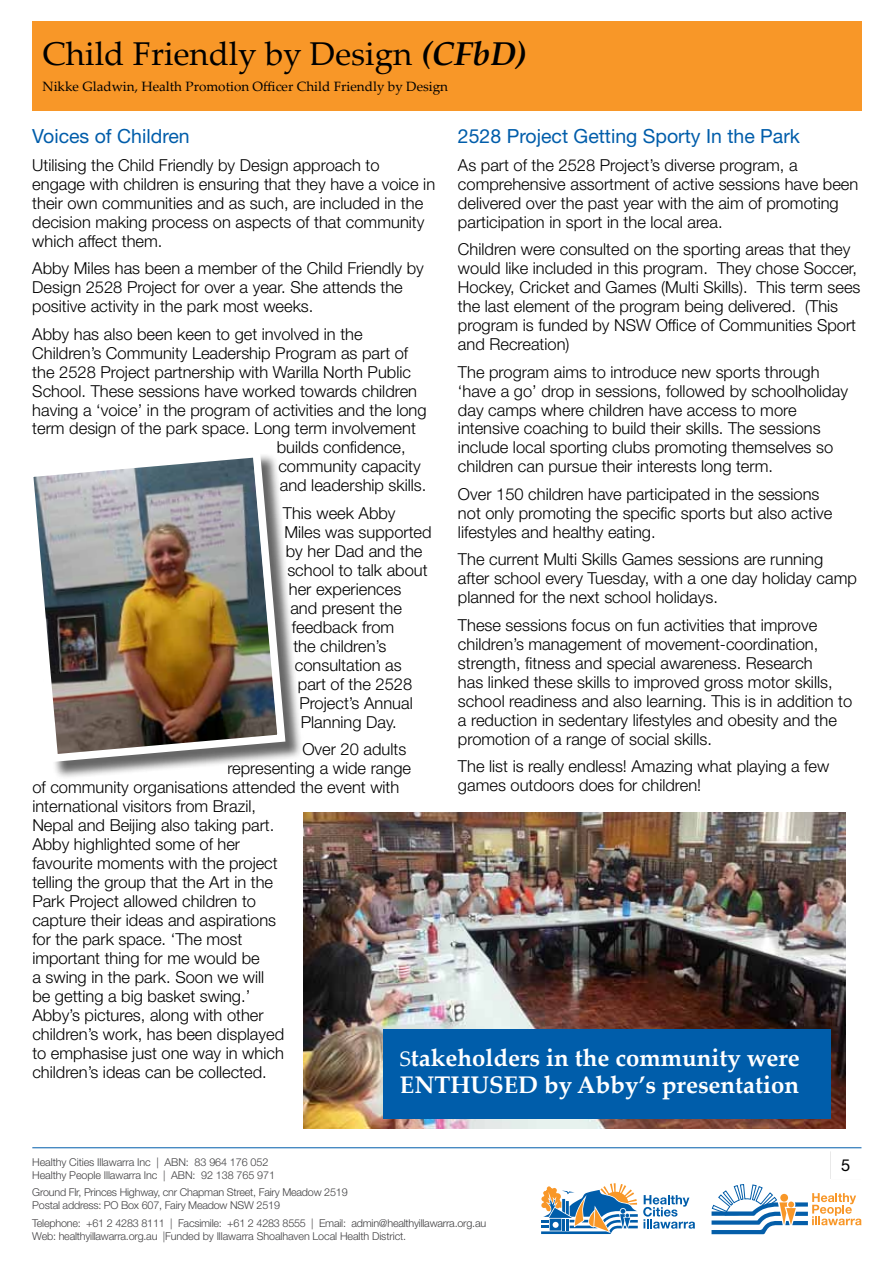
<style>
.page{position:relative;width:893px;height:1263px;background:#fff}
.page>*{position:absolute;margin:0;border:0;box-sizing:border-box;transform-origin:0 0}
.t1{font:33px "Palatino Linotype";color:#000}
.t2{font:700 24px/27.6px "Palatino Linotype";color:#fff}
.t3{font:19.5px "Helvetica Neue LT Std";color:#005daa}
.t4{font:300 16.5px/18.9px "Helvetica Neue LT Std";color:#000}
.t5{font:16.5px "Helvetica Neue LT Std";color:#000}
.t6{font:13.5px "Palatino Linotype";color:#000}
.t7{font:300 10.8px/13px "Helvetica Neue LT Std";letter-spacing:-.02em;color:#414042}
.s1{font-weight:700;font-style:italic}
.s2{font-weight:400;font-size:21px}
</style>
<div class="page">
<svg style="left:711px;top:1184px;width:150px;height:50px"></svg>
<hr style="left:32px;top:1147px;width:829px;height:1px;background:#005daa">
<svg style="left:541px;top:1183px;width:154px;height:51px"></svg>
<img style="left:303px;top:812px;width:543px;height:316px">
<div style="left:28px;top:452px;width:276px;height:328px;background:#000;opacity:.6"></div>
<img style="left:28px;top:452px;width:261px;height:314px">
<div style="left:383px;top:1029px;width:448px;height:89px;background:#005daa"></div>
<div style="left:32px;top:22px;width:829px;height:89px;background:#f89728"></div>
<h1 class="t1" style="left:42px;top:31px;width:486px">Child Friendly by Design <span class="s1">(CFbD)</span></h1>
<p class="t6" style="left:42px;top:77px;width:407px">Nikke Gladwin, Health Promotion Officer Child Friendly by Design</p>
<p class="t3" style="left:32px;top:125px;width:159px">Voices of Children</p>
<p class="t4" style="left:32px;top:155px;width:404px">Utilising the Child Friendly by Design approach to engage with children is ensuring that they have a voice in their own communities and as such, are included in the decision making process on aspects of that community which affect them.</p>
<p class="t4" style="left:32px;top:258px;width:393px">Abby Miles has been a member of the Child Friendly by<br>Design 2528 Project for over a year. She attends the positive activity in the park most weeks.</p>
<p class="t4" style="left:32px;top:324px;width:332px">Abby has also been keen to get involved in the</p>
<p class="t4" style="left:32px;top:343px;width:377px">Children’s Community Leadership Program as part of</p>
<p class="t4" style="left:32px;top:362px;width:380px">the 2528 Project partnership with Warilla North Public</p>
<p class="t4" style="left:32px;top:381px;width:386px">School. These sessions have worked towards children</p>
<p class="t4" style="left:32px;top:400px;width:396px">having a ‘voice’ in the program of activities and the long</p>
<p class="t4" style="left:32px;top:419px;width:385px">term design of the park space. Long term involvement</p>
<p class="t4" style="left:277px;top:438px;width:130px">builds confidence,</p>
<p class="t4" style="left:278px;top:457px;width:144px">community capacity</p>
<p class="t4" style="left:280px;top:476px;width:148px">and leadership skills.</p>
<p class="t4" style="left:283px;top:503px;width:114px">This week Abby</p>
<p class="t4" style="left:284px;top:522px;width:149px">Miles was supported</p>
<p class="t4" style="left:286px;top:541px;width:138px">by her Dad and the</p>
<p class="t4" style="left:287px;top:560px;width:142px">school to talk about</p>
<p class="t4" style="left:289px;top:579px;width:114px">her experiences</p>
<p class="t4" style="left:290px;top:598px;width:113px">and present the</p>
<p class="t4" style="left:292px;top:617px;width:104px">feedback from</p>
<p class="t4" style="left:293px;top:636px;width:94px">the children’s</p>
<p class="t4" style="left:295px;top:655px;width:108px">consultation as</p>
<p class="t4" style="left:298px;top:674px;width:116px">part of the 2528</p>
<p class="t4" style="left:299px;top:693px;width:115px">Project’s Annual</p>
<p class="t4" style="left:301px;top:712px;width:97px">Planning Day.</p>
<p class="t4" style="left:302px;top:739px;width:105px">Over 20 adults</p>
<p class="t4" style="left:227px;top:758px;width:185px">representing a wide range</p>
<p class="t4" style="left:32px;top:777px;width:369px">of community organisations attended the event with</p>
<p class="t4" style="left:32px;top:796px;width:225px">international visitors from Brazil,</p>
<p class="t4" style="left:32px;top:815px;width:244px">Nepal and Beijing also taking part.</p>
<p class="t4" style="left:32px;top:834px;width:209px">Abby highlighted some of her</p>
<p class="t4" style="left:32px;top:853px;width:247px">favourite moments with the project</p>
<p class="t4" style="left:32px;top:872px;width:242px">telling the group that the Art in the</p>
<p class="t4" style="left:32px;top:891px;width:225px">Park Project allowed children to</p>
<p class="t4" style="left:32px;top:910px;width:245px">capture their ideas and aspirations</p>
<p class="t4" style="left:32px;top:929px;width:211px">for the park space. ‘The most</p>
<p class="t4" style="left:32px;top:948px;width:229px">important thing for me would be</p>
<p class="t4" style="left:32px;top:967px;width:233px">a swing in the park. Soon we will</p>
<p class="t4" style="left:32px;top:986px;width:219px">be getting a big basket swing.’</p>
<p class="t4" style="left:32px;top:1005px;width:233px">Abby’s pictures, along with other</p>
<p class="t4" style="left:32px;top:1024px;width:253px">children’s work, has been displayed</p>
<p class="t4" style="left:32px;top:1043px;width:253px">to emphasise just one way in which</p>
<p class="t4" style="left:32px;top:1062px;width:236px">children’s ideas can be collected.</p>
<p class="t3" style="left:458px;top:125px;width:344px">2528 Project Getting Sporty In the Park</p>
<p class="t4" style="left:458px;top:155px;width:402px">As part of the 2528 Project’s diverse program, a comprehensive assortment of active sessions have been delivered over the past year with the aim of promoting participation in sport in the local area.</p>
<p class="t4" style="left:458px;top:239px;width:404px">Children were consulted on the sporting areas that they would like included in this program. They chose Soccer, Hockey, Cricket and Games (Multi Skills). This term sees the last element of the program being delivered. (This program is funded by NSW Office of Communities Sport and Recreation)</p>
<p class="t4" style="left:458px;top:362px;width:391px">The program aims to introduce new sports through ‘have a go’ drop in sessions, followed by schoolholiday day camps where children have access to more intensive coaching to build their skills. The sessions include local sporting clubs promoting themselves so children can pursue their interests long term.</p>
<p class="t4" style="left:458px;top:484px;width:376px">Over 150 children have participated in the sessions not only promoting the specific sports but also active lifestyles and healthy eating.</p>
<p class="t4" style="left:458px;top:550px;width:400px">The current Multi Skills Games sessions are running after school every Tuesday, with a one day holiday camp planned for the next school holidays.</p>
<p class="t4" style="left:458px;top:615px;width:396px">These sessions focus on fun activities that improve children’s management of movement-coordination, strength, fitness and special awareness. Research<br>has linked these skills to improved gross motor skills, school readiness and also learning. This is in addition to a reduction in sedentary lifestyles and obesity and the promotion of a range of social skills.</p>
<p class="t4" style="left:458px;top:756px;width:373px">The list is really endless! Amazing what playing a few games outdoors does for children!</p>
<h2 class="t2" style="left:400px;top:1043px;width:401px"><span class="s2">S</span>takeholders in the community were<br>ENTHUSED by Abby’s presentation</h2>
<p class="t7" style="left:32px;top:1155px;width:244px">Healthy Cities Illawarra Inc | ABN: 83 964 176 052<br>Healthy People Illawarra Inc | ABN: 92 138 765 971</p>
<p class="t7" style="left:32px;top:1186px;width:317px">Ground Flr, Princes Highway, cnr Chapman Street, Fairy Meadow 2519<br>Postal address: PO Box 607, Fairy Meadow NSW 2519</p>
<p class="t7" style="left:32px;top:1216px;width:455px">Telephone: +61 2 4283 8111 | Facsimile: +61 2 4283 8555 | Email: admin@healthyillawarra.org.au<br>Web: healthyillawarra.org.au |Funded by Illawarra Shoalhaven Local Health District.</p>
<p class="t5" style="left:841px;top:1155px;width:11px">5</p>
</div>
